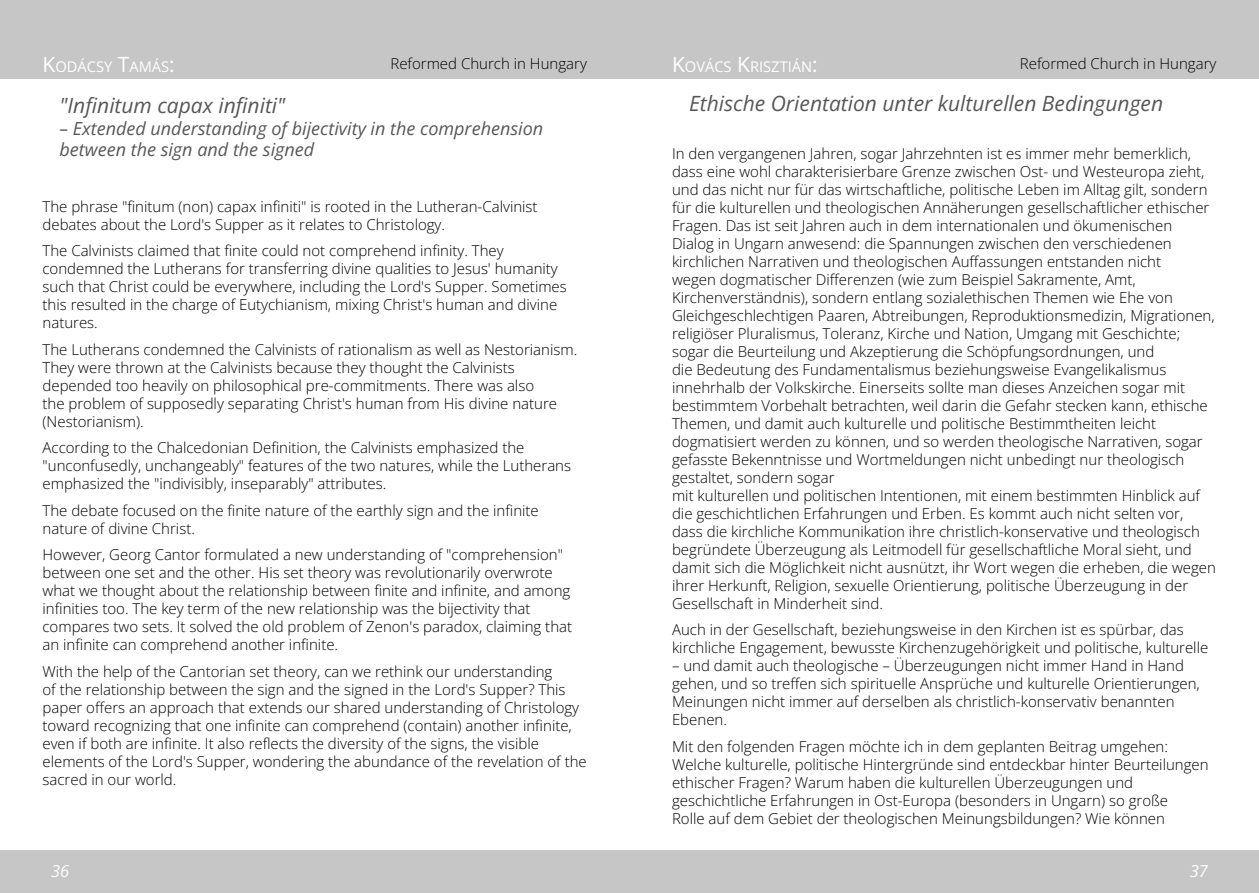
<style>
.page{position:relative;width:1259px;height:893px;background:#fff}
.page>*{position:absolute;margin:0;border:0;box-sizing:border-box;transform-origin:0 0}
.t1{font:italic 21px "Open Sans";color:#575756}
.t2{font:italic 18px/21.6px "Open Sans";color:#575756}
.t3{font:italic 16.5px "Open Sans";color:#fff}
.t4{font:15px/18px "Open Sans";color:#000}
.t5{font:14.7px "Open Sans";color:#fff}
.s1{font-size:21px}
</style>
<div class="page">
<div style="left:0;top:850px;width:1259px;height:43px;background:#c6c6c6"></div>
<div style="left:0;top:0;width:1259px;height:79px;background:#c6c6c6"></div>
<p class="t5" style="left:43px;top:56px;width:134px"><span class="s1">K</span>ODÁCSY <span class="s1">T</span>AM ÁS<span class="s1">:</span></p>
<h1 class="t1" style="left:60px;top:91px;width:227px">"Infinitum capax infiniti"</h1>
<p class="t2" style="left:60px;top:117px;width:485px">– Extended understanding of bijectivity in the comprehension between the sign and the signed</p>
<p class="t4" style="left:390px;top:54px;width:198px">Reformed Church in Hungary</p>
<p class="t4" style="left:43px;top:197px;width:496px">The phrase "finitum (non) capax infiniti" is rooted in the Lutheran-Calvinist debates about the Lord's Supper as it relates to Christology.</p>
<p class="t4" style="left:43px;top:241px;width:526px">The Calvinists claimed that finite could not comprehend infinity. They condemned the Lutherans for transferring divine qualities to Jesus' humanity such that Christ could be everywhere, including the Lord's Supper. Sometimes this resulted in the charge of Eutychianism, mixing Christ's human and divine natures.</p>
<p class="t4" style="left:43px;top:340px;width:536px">The Lutherans condemned the Calvinists of rationalism as well as Nestorianism.<br>They were thrown at the Calvinists because they thought the Calvinists depended too heavily on philosophical pre-commitments. There was also<br>the problem of supposedly separating Christ's human from His divine nature (Nestorianism).</p>
<p class="t4" style="left:43px;top:438px;width:530px">According to the Chalcedonian Definition, the Calvinists emphasized the "unconfusedly, unchangeably" features of the two natures, while the Lutherans emphasized the "indivisibly, inseparably" attributes.</p>
<p class="t4" style="left:43px;top:501px;width:498px">The debate focused on the finite nature of the earthly sign and the infinite nature of divine Christ.</p>
<p class="t4" style="left:43px;top:545px;width:531px">However, Georg Cantor formulated a new understanding of "comprehension" between one set and the other. His set theory was revolutionarily overwrote what we thought about the relationship between finite and infinite, and among infinities too. The key term of the new relationship was the bijectivity that compares two sets. It solved the old problem of Zenon's paradox, claiming that an infinite can comprehend another infinite.</p>
<p class="t4" style="left:43px;top:662px;width:546px">With the help of the Cantorian set theory, can we rethink our understanding<br>of the relationship between the sign and the signed in the Lord's Supper? This paper offers an approach that extends our shared understanding of Christology toward recognizing that one infinite can comprehend (contain) another infinite, even if both are infinite. It also reflects the diversity of the signs, the visible elements of the Lord's Supper, wondering the abundance of the revelation of the sacred in our world.</p>
<p class="t5" style="left:672px;top:56px;width:147px"><span class="s1">K</span>OVÁCS <span class="s1">K</span>RISZTIÁN<span class="s1">:</span></p>
<h1 class="t1" style="left:689px;top:89px;width:475px">Ethische Orientation unter kulturellen Bedingungen</h1>
<p class="t4" style="left:1020px;top:54px;width:198px">Reformed Church in Hungary</p>
<p class="t4" style="left:672px;top:144px;width:545px">In den vergangenen Jahren, sogar Jahrzehnten ist es immer mehr bemerklich, dass eine wohl charakterisierbare Grenze zwischen Ost- und Westeuropa zieht, und das nicht nur für das wirtschaftliche, politische Leben im Alltag gilt, sondern für die kulturellen und theologischen Annäherungen gesellschaftlicher ethischer Fragen. Das ist seit Jahren auch in dem internationalen und ökumenischen Dialog in Ungarn anwesend: die Spannungen zwischen den verschiedenen kirchlichen Narrativen und theologischen Auffassungen entstanden nicht<br>wegen dogmatischer Differenzen (wie zum Beispiel Sakramente, Amt, Kirchenverständnis), sondern entlang sozialethischen Themen wie Ehe von Gleichgeschlechtigen Paaren, Abtreibungen, Reproduktionsmedizin, Migrationen, religiöser Pluralismus, Toleranz, Kirche und Nation, Umgang mit Geschichte; sogar die Beurteilung und Akzeptierung die Schöpfungsordnungen, und<br>die Bedeutung des Fundamentalismus beziehungsweise Evangelikalismus innehrhalb der Volkskirche. Einerseits sollte man dieses Anzeichen sogar mit bestimmtem Vorbehalt betrachten, weil darin die Gefahr stecken kann, ethische Themen, und damit auch kulturelle und politische Bestimmtheiten leicht dogmatisiert werden zu können, und so werden theologische Narrativen, sogar gefasste Bekenntnisse und Wortmeldungen nicht unbedingt nur theologisch gestaltet, sondern sogar<br>mit kulturellen und politischen Intentionen, mit einem bestimmten Hinblick auf die geschichtlichen Erfahrungen und Erben. Es kommt auch nicht selten vor, dass die kirchliche Kommunikation ihre christlich-konservative und theologisch begründete Überzeugung als Leitmodell für gesellschaftliche Moral sieht, und damit sich die Möglichkeit nicht ausnützt, ihr Wort wegen die erheben, die wegen ihrer Herkunft, Religion, sexuelle Orientierung, politische Überzeugung in der Gesellschaft in Minderheit sind.</p>
<p class="t4" style="left:672px;top:621px;width:538px">Auch in der Gesellschaft, beziehungsweise in den Kirchen ist es spürbar, das kirchliche Engagement, bewusste Kirchenzugehörigkeit und politische, kulturelle</p>
<p class="t4" style="left:672px;top:657px;width:529px">– und damit auch theologische – Überzeugungen nicht immer Hand in Hand gehen, und so treffen sich spirituelle Ansprüche und kulturelle Orientierungen, Meinungen nicht immer auf derselben als christlich-konservativ benannten Ebenen.</p>
<p class="t4" style="left:672px;top:737px;width:538px">Mit den folgenden Fragen möchte ich in dem geplanten Beitrag umgehen:<br>Welche kulturelle, politische Hintergründe sind entdeckbar hinter Beurteilungen ethischer Fragen? Warum haben die kulturellen Überzeugungen und geschichtliche Erfahrungen in Ost-Europa (besonders in Ungarn) so große<br>Rolle auf dem Gebiet der theologischen Meinungsbildungen? Wie können</p>
<p class="t3" style="left:51px;top:859px;width:20px">36</p>
<p class="t3" style="left:1189px;top:859px;width:20px">37</p>
</div>
